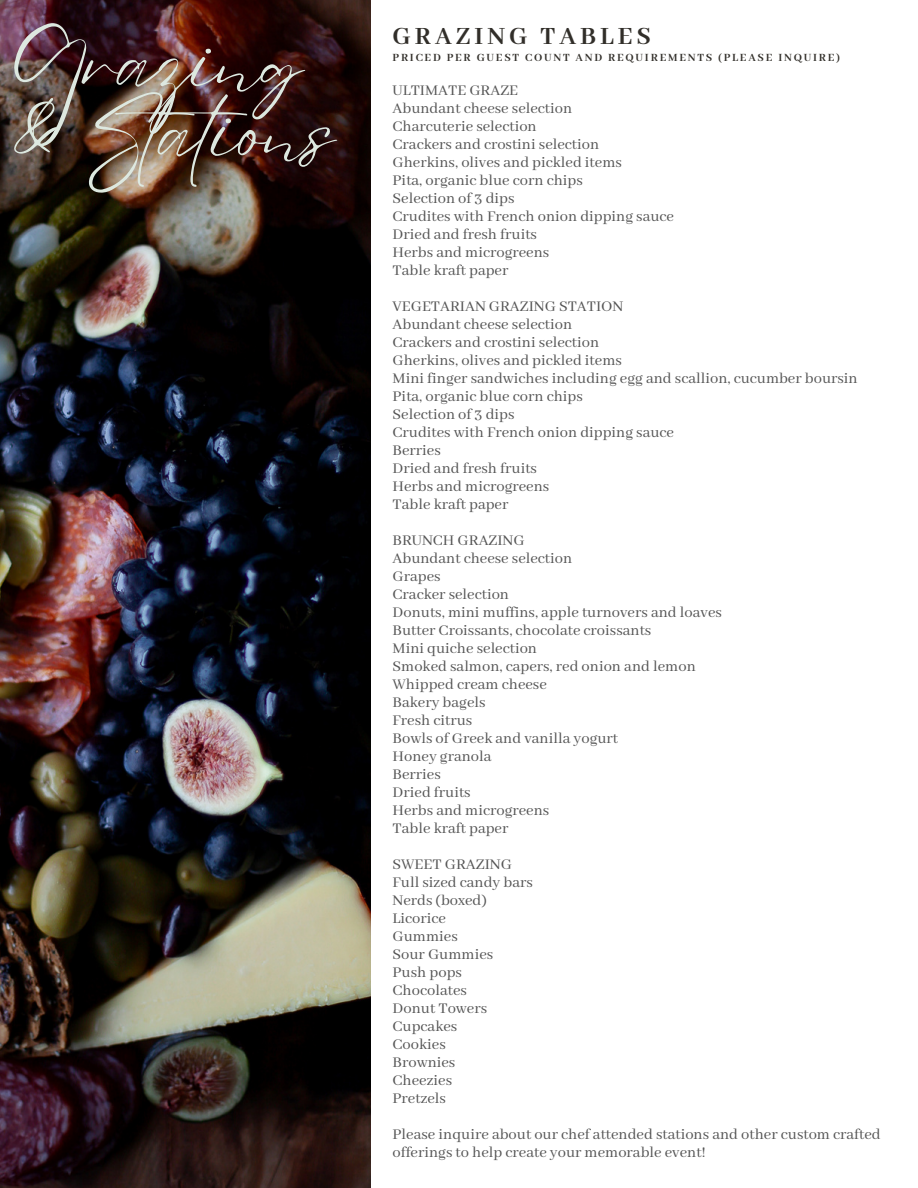
<style>
.page{position:relative;width:918px;height:1188px;background:#fff}
.page>*{position:absolute;margin:0;border:0;box-sizing:border-box;transform-origin:0 0}
.t1{font:82.5px "Eyesome Script";letter-spacing:-.01em;color:#dde8e0}
.t2{font:700 27px "Abhaya Libre";letter-spacing:.15em;color:#312e29}
.t3{font:16.5px/18px "Abhaya Libre";color:#545454}
.t4{font:700 12px "Abhaya Libre";letter-spacing:.15em;color:#312e29}
</style>
<div class="page">
<img style="left:0;top:0;width:371px;height:1188px">
<p class="t1" style="left:10px;top:10px;width:295px">Grazing</p>
<h1 class="t2" style="left:393px;top:22px;width:260px">GRAZING TABLES</h1>
<p class="t4" style="left:393px;top:51px;width:449px">PRICED PER GUEST COUNT AND REQUIREMENTS (PLEASE INQUIRE)</p>
<p class="t1" style="left:10px;top:79px;width:327px">&amp; Stations</p>
<h2 class="t3" style="left:393px;top:82px;width:283px">ULTIMATE GRAZE<br>Abundant cheese selection<br>Charcuterie selection<br>Crackers and crostini selection<br>Gherkins, olives and pickled items<br>Pita, organic blue corn chips<br>Selection of 3 dips<br>Crudites with French onion dipping sauce<br>Dried and fresh fruits<br>Herbs and microgreens<br>Table kraft paper</h2>
<h2 class="t3" style="left:393px;top:298px;width:467px">VEGETARIAN GRAZING STATION<br>Abundant cheese selection<br>Crackers and crostini selection<br>Gherkins, olives and pickled items<br>Mini finger sandwiches including egg and scallion, cucumber boursin<br>Pita, organic blue corn chips<br>Selection of 3 dips<br>Crudites with French onion dipping sauce<br>Berries<br>Dried and fresh fruits<br>Herbs and microgreens<br>Table kraft paper</h2>
<h2 class="t3" style="left:393px;top:532px;width:331px">BRUNCH GRAZING<br>Abundant cheese selection<br>Grapes<br>Cracker selection<br>Donuts, mini muffins, apple turnovers and loaves<br>Butter Croissants, chocolate croissants<br>Mini quiche selection<br>Smoked salmon, capers, red onion and lemon<br>Whipped cream cheese<br>Bakery bagels<br>Fresh citrus<br>Bowls of Greek and vanilla yogurt<br>Honey granola<br>Berries<br>Dried fruits<br>Herbs and microgreens<br>Table kraft paper</h2>
<h2 class="t3" style="left:393px;top:856px;width:142px">SWEET GRAZING<br>Full sized candy bars<br>Nerds (boxed)<br>Licorice<br>Gummies<br>Sour Gummies<br>Push pops<br>Chocolates<br>Donut Towers<br>Cupcakes<br>Cookies<br>Brownies<br>Cheezies<br>Pretzels</h2>
<h2 class="t3" style="left:393px;top:1126px;width:490px">Please inquire about our chef attended stations and other custom crafted offerings to help create your memorable event!</h2>
</div>
